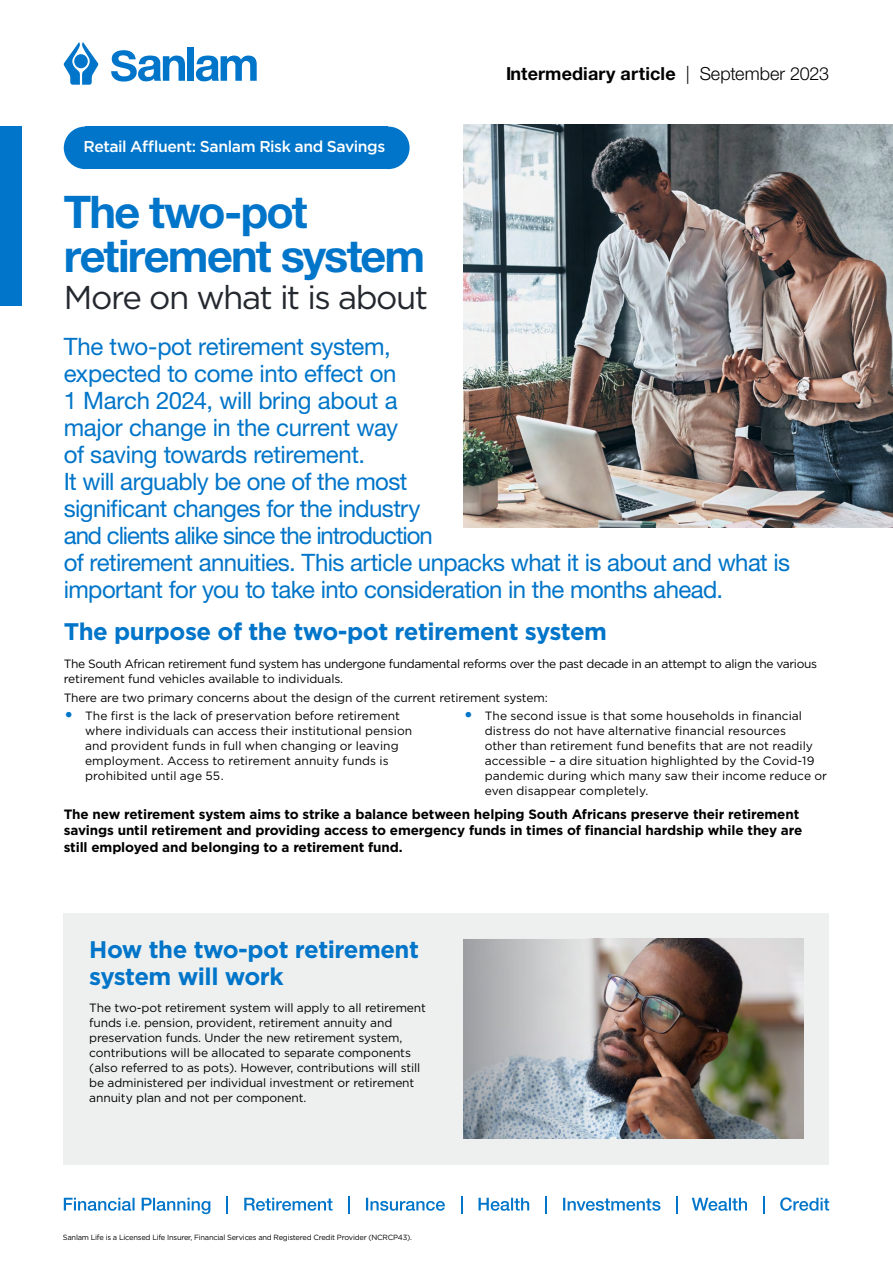
<style>
.page{position:relative;width:893px;height:1263px;background:#fff}
.page>*{position:absolute;margin:0;border:0;box-sizing:border-box;transform-origin:0 0}
.t1{font:700 45px/43.5px "Helvetica Neue LT Std";letter-spacing:-.04em;color:#0075c9}
.t2{font:33px "Gotham";letter-spacing:-.045em;color:#24282f}
.t3{font:24px/27px "Helvetica Neue LT Std";letter-spacing:-.025em;color:#0075c9}
.t4{font:700 24px/27px "Gotham";letter-spacing:-.02em;color:#0075c9}
.t5{font:700 18px "Helvetica Neue LT Std";letter-spacing:.005em;color:#000}
.t6{font:500 15.75px "Gotham";letter-spacing:-.03em;color:#fff}
.t7{font:700 13.5px/16.5px "Gotham";letter-spacing:-.01em;color:#000}
.t8{font:12px/15px "Gotham";letter-spacing:-.01em;color:#000}
.t9{font:12px/15px "Gotham";letter-spacing:-.03em;color:#000}
.t10{font:7.5px "Gotham";letter-spacing:-.03em;color:#000}
.s1{font-weight:300}
.s2{font-size:21px;color:#0075c9}
</style>
<div class="page">
<svg style="left:196px;top:56px;width:61px;height:25px"></svg>
<svg style="left:111px;top:50px;width:74px;height:32px"></svg>
<div style="left:187px;top:47px;width:7px;height:34px;background:#0075c9"></div>
<svg style="left:64px;top:42px;width:34px;height:43px"></svg>
<div style="left:74px;top:54px;width:14px;height:14px;background:#0075c9;border-radius:50%"></div>
<div style="left:64px;top:913px;width:765px;height:251px;background:#eef0ef"></div>
<img style="left:588px;top:938px;width:216px;height:201px">
<svg style="left:463px;top:939px;width:139px;height:200px;background:#b2b8bd"></svg>
<div style="left:0;top:127px;width:21px;height:179px;background:#0075c9"></div>
<img style="left:463px;top:125px;width:430px;height:402px">
<div style="left:367px;top:127px;width:43px;height:42px;background:#0075c9;border-radius:50%"></div>
<div style="left:64px;top:127px;width:42px;height:42px;background:#0075c9;border-radius:50%"></div>
<div style="left:85px;top:127px;width:303px;height:42px;background:#0075c9"></div>
<svg style="left:64px;top:1198px;width:146px;height:16px"></svg>
<svg style="left:227px;top:1196px;width:1px;height:18px"></svg>
<svg style="left:244px;top:1198px;width:89px;height:13px"></svg>
<svg style="left:366px;top:1198px;width:79px;height:13px"></svg>
<svg style="left:478px;top:1198px;width:51px;height:13px"></svg>
<svg style="left:563px;top:1198px;width:97px;height:13px"></svg>
<svg style="left:692px;top:1198px;width:55px;height:13px"></svg>
<svg style="left:780px;top:1197px;width:49px;height:14px"></svg>
<svg style="left:348px;top:1196px;width:2px;height:18px"></svg>
<svg style="left:461px;top:1196px;width:1px;height:18px"></svg>
<svg style="left:545px;top:1196px;width:2px;height:18px"></svg>
<svg style="left:677px;top:1196px;width:1px;height:18px"></svg>
<svg style="left:763px;top:1196px;width:1px;height:18px"></svg>
<h3 class="t6" style="left:84px;top:136px;width:303px">Retail Affluent: Sanlam Risk and Savings</h3>
<h1 class="t1" style="left:64px;top:189px;width:363px">The two-pot retirement system</h1>
<h2 class="t2" style="left:64px;top:276px;width:366px">More on what it is about</h2>
<h3 class="t5" style="left:506px;top:63px;width:325px">Intermediary article <span class="s1">| September 2023</span></h3>
<p class="t3" style="left:64px;top:333px;width:728px">The two-pot retirement system,<br>expected to come into effect on<br>1 March 2024, will bring about a<br>major change in the current way<br>of saving towards retirement.<br>It will arguably be one of the most<br>significant changes for the industry<br>and clients alike since the introduction<br>of retirement annuities. This article unpacks what it is about and what is important for you to take into consideration in the months ahead.</p>
<h3 class="t4" style="left:64px;top:618px;width:545px">The purpose of the two-pot retirement system</h3>
<p class="t9" style="left:64px;top:655px;width:755px">The South African retirement fund system has undergone fundamental reforms over the past decade in an attempt to align the various retirement fund vehicles available to individuals.</p>
<p class="t8" style="left:64px;top:690px;width:486px">There are two primary concerns about the design of the current retirement system:</p>
<p class="t8" style="left:85px;top:708px;width:329px;text-indent:-21px"><span class="s2">•</span> The first is the lack of preservation before retirement where individuals can access their institutional pension and provident funds in full when changing or leaving employment. Access to retirement annuity funds is prohibited until age 55.</p>
<p class="t8" style="left:485px;top:708px;width:344px;text-indent:-21px"><span class="s2">•</span> The second issue is that some households in financial distress do not have alternative financial resources<br>other than retirement fund benefits that are not readily accessible – a dire situation highlighted by the Covid-19 pandemic during which many saw their income reduce or even disappear completely.</p>
<p class="t7" style="left:64px;top:805px;width:740px">The new retirement system aims to strike a balance between helping South Africans preserve their retirement savings until retirement and providing access to emergency funds in times of financial hardship while they are still employed and belonging to a retirement fund.</p>
<h3 class="t4" style="left:89px;top:935px;width:331px">How the two-pot retirement system will work</h3>
<p class="t8" style="left:89px;top:1000px;width:338px">The two-pot retirement system will apply to all retirement funds i.e. pension, provident, retirement annuity and preservation funds. Under the new retirement system, contributions will be allocated to separate components (also referred to as pots). However, contributions will still be administered per individual investment or retirement annuity plan and not per component.</p>
<p class="t10" style="left:63px;top:1233px;width:350px">Sanlam Life is a Licensed Life Insurer, Financial Services and Registered Credit Provider (NCRCP43).</p>
</div>
